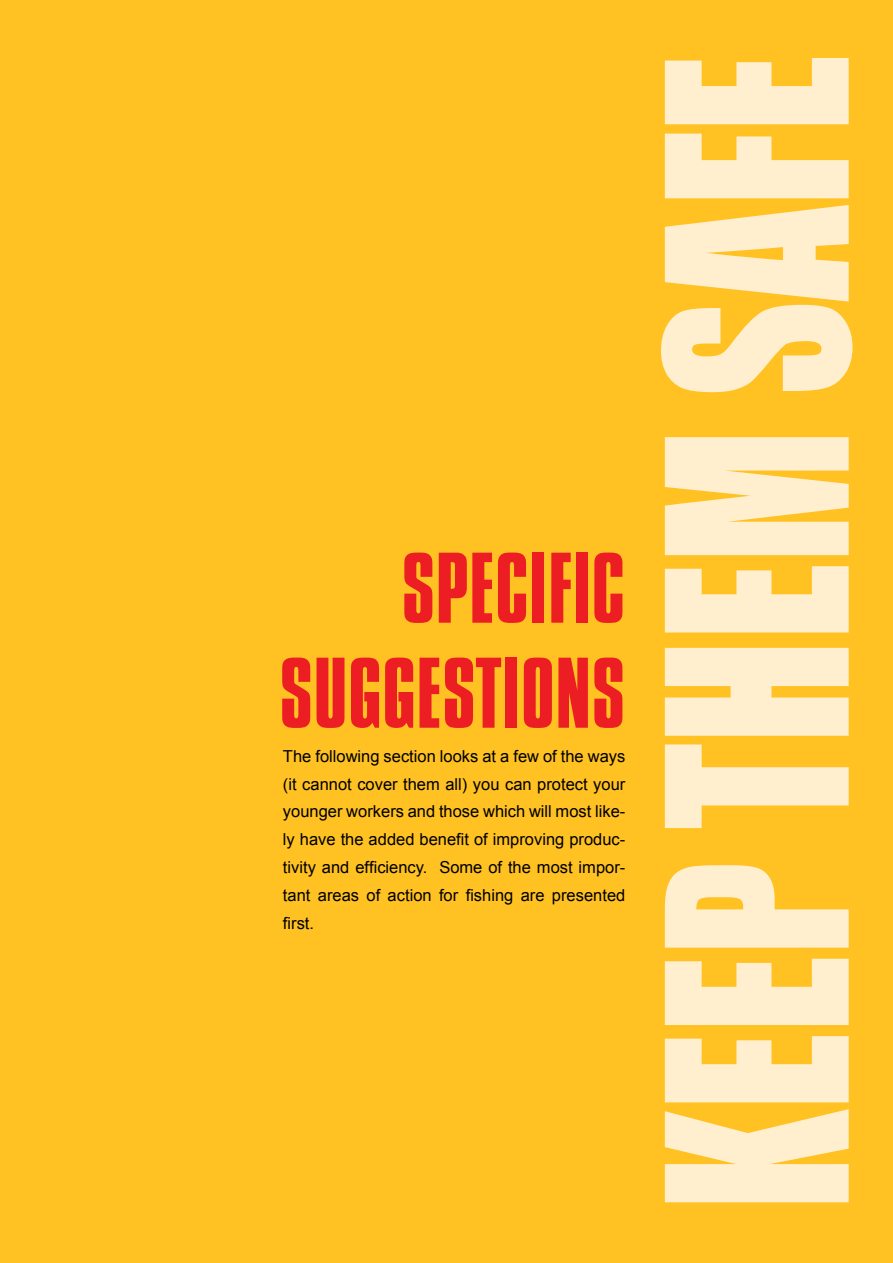
<style>
.page{position:relative;width:893px;height:1263px;background:#fff}
.page>*{position:absolute;margin:0;border:0;box-sizing:border-box;transform-origin:0 0}
.t1{font:232.5px "Impact";color:#ffefcf;scale:.8 1}
.t2{font:105px/105px "Compacta Std";color:#ed1d24;text-align:right}
.t3{font:16.5px/27.8px "Arial";color:#000;text-align:justify}
</style>
<div class="page">
<div style="left:0;top:0;width:893px;height:1262px;background:#ffc222"></div>
<h2 class="t2" style="left:279px;top:537px;width:348px">SPECIFIC<br>SUGGESTIONS</h2>
<p class="t3" style="left:283px;top:742px;width:344px">The following section looks at a few of the ways (it cannot cover them all) you can protect your younger workers and those which will most like&shy;ly have the added benefit of improving produc&shy;tivity and efficiency. Some of the most impor&shy;tant areas of action for fishing are presented first.</p>
<h1 class="t1" style="left:577px;top:1210px;width:1446px;rotate:-90deg">KEEP ThEM SAFE</h1>
</div>
